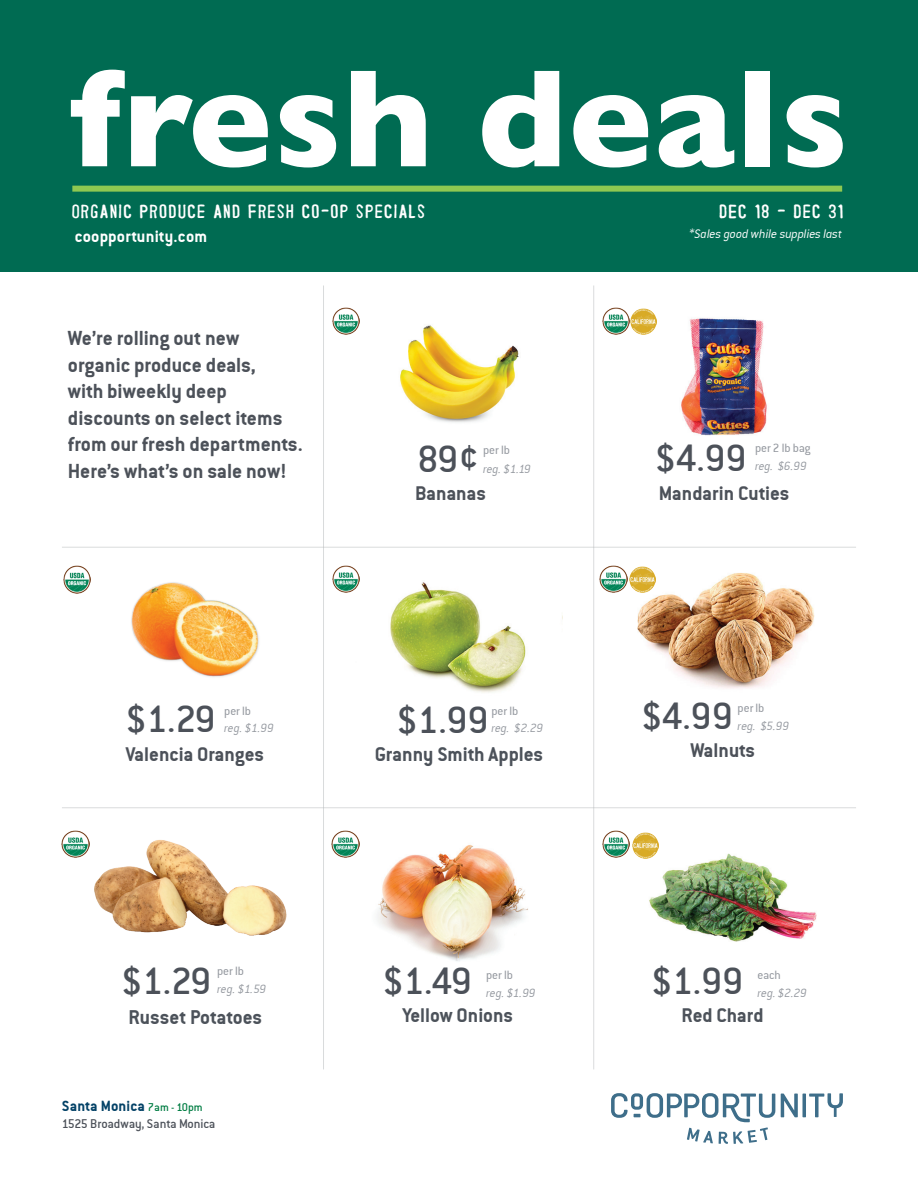
<style>
.page{position:relative;width:918px;height:1188px;background:#fff}
.page>*{position:absolute;margin:0;border:0;box-sizing:border-box;transform-origin:0 0}
.t1{font:700 140.85px "Gill Sans";letter-spacing:.01em;color:#fff}
.t2{font:41.4px "Conduit Md ITCTT Medium";letter-spacing:-.015em;color:#4c5159}
.t3{font:24.6px "Parcel";color:#fff}
.t4{font:22.05px/26.4px "Conduit ITCTT Bold";color:#4c5159}
.t5{font:21.6px "Conduit ITCTT Bold";color:#4c525a}
.t6{font:21.45px "Conduit ITCTT Bold";color:#4c5159}
.t7{font:21.45px "Conduit ITCTT Bold";color:#4c525a}
.t8{font:18px "Conduit ITCTT Bold";letter-spacing:.01em;color:#fff}
.t9{font:16.05px "Conduit ITCTT Bold";letter-spacing:.01em;color:#044267}
.t10{font:13.8px "Conduit Md ITCTT Medium";letter-spacing:-.015em;color:#4c5159}
.t11{font:italic 13.5px "Conduit ITCTT Light";letter-spacing:-.015em;color:#fff}
.t12{font:italic 13.05px "Conduit ITCTT Light";letter-spacing:-.005em;color:#9599a0}
.t13{font:13.05px "Conduit Reg ITCTT";color:#9599a0}
.s1{font-size:40.95px}
.s2{font-family:"Conduit Md ITCTT Medium";font-size:12.3px;color:#007d43}
</style>
<div class="page">
<div style="left:0;top:0;width:918px;height:271px;background:#006b52"></div>
<div style="left:72px;top:186px;width:770px;height:6px;background:#8fc851"></div>
<svg style="left:781px;top:1093px;width:62px;height:24px"></svg>
<svg style="left:611px;top:1093px;width:164px;height:51px"></svg>
<hr style="left:62px;top:807px;width:794px;height:1px;background:#b4b8b9">
<hr style="left:323px;top:285px;width:1px;height:784px;background:#b4b8b9">
<hr style="left:593px;top:285px;width:1px;height:784px;background:#b4b8b9">
<hr style="left:62px;top:547px;width:794px;height:1px;background:#b4b8b9">
<img style="left:63px;top:566px;width:28px;height:27px">
<img style="left:94px;top:840px;width:193px;height:96px">
<img style="left:62px;top:830px;width:28px;height:28px">
<img style="left:400px;top:325px;width:119px;height:98px">
<img style="left:332px;top:307px;width:28px;height:28px">
<img style="left:390px;top:582px;width:136px;height:111px">
<img style="left:332px;top:565px;width:28px;height:28px">
<img style="left:377px;top:844px;width:151px;height:117px">
<img style="left:332px;top:830px;width:27px;height:28px">
<img style="left:681px;top:318px;width:86px;height:118px">
<img style="left:602px;top:307px;width:28px;height:28px">
<img style="left:637px;top:573px;width:178px;height:116px">
<img style="left:600px;top:565px;width:27px;height:28px">
<img style="left:644px;top:842px;width:173px;height:100px">
<img style="left:602px;top:830px;width:28px;height:28px">
<img style="left:632px;top:832px;width:26px;height:26px">
<img style="left:631px;top:309px;width:26px;height:25px">
<img style="left:629px;top:566px;width:26px;height:26px">
<img style="left:131px;top:582px;width:128px;height:95px">
<h1 class="t1" style="left:70px;top:7px;width:780px">fresh deals</h1>
<p class="t3" style="left:71px;top:197px;width:356px">Organic Produce and fresh co-op specials</p>
<p class="t3" style="left:718px;top:197px;width:127px">DEC 18 - Dec 31</p>
<p class="t8" style="left:75px;top:225px;width:134px">coopportunity.com</p>
<p class="t11" style="left:689px;top:225px;width:154px">*Sales good while supplies last</p>
<p class="t4" style="left:68px;top:325px;width:237px">We’re rolling out new organic produce deals,<br>with biweekly deep discounts on select items from our fresh departments.<br>Here’s what’s on sale now!</p>
<h2 class="t2" style="left:417px;top:434px;width:64px">89<span class="s1">¢</span></h2>
<p class="t6" style="left:415px;top:480px;width:72px">Bananas</p>
<p class="t13" style="left:483px;top:442px;width:28px">per lb</p>
<p class="t12" style="left:483px;top:461px;width:49px">reg. $1.19</p>
<h2 class="t2" style="left:655px;top:433px;width:94px">$4.99</h2>
<p class="t6" style="left:659px;top:480px;width:132px">Mandarin Cuties</p>
<p class="t13" style="left:755px;top:440px;width:57px">per 2 lb bag</p>
<p class="t12" style="left:755px;top:458px;width:53px">reg. $6.99</p>
<h2 class="t2" style="left:125px;top:694px;width:92px">$1.29</h2>
<p class="t6" style="left:126px;top:741px;width:140px">Valencia Oranges</p>
<p class="t13" style="left:224px;top:703px;width:28px">per lb</p>
<p class="t12" style="left:224px;top:720px;width:51px">reg. $1.99</p>
<h2 class="t2" style="left:397px;top:695px;width:94px">$1.99</h2>
<p class="t5" style="left:375px;top:741px;width:170px">Granny Smith Apples</p>
<p class="t13" style="left:491px;top:703px;width:28px">per lb</p>
<p class="t12" style="left:491px;top:720px;width:53px">reg. $2.29</p>
<h2 class="t2" style="left:641px;top:691px;width:94px">$4.99</h2>
<p class="t6" style="left:690px;top:738px;width:66px">Walnuts</p>
<p class="t13" style="left:738px;top:700px;width:28px">per lb</p>
<p class="t12" style="left:738px;top:718px;width:53px">reg. $5.99</p>
<h2 class="t2" style="left:121px;top:956px;width:92px">$1.29</h2>
<p class="t5" style="left:129px;top:1004px;width:135px">Russet Potatoes</p>
<p class="t13" style="left:217px;top:963px;width:28px">per lb</p>
<p class="t12" style="left:217px;top:981px;width:50px">reg. $1.59</p>
<h2 class="t2" style="left:382px;top:956px;width:91px">$1.49</h2>
<p class="t13" style="left:486px;top:967px;width:28px">per lb</p>
<p class="t12" style="left:486px;top:985px;width:51px">reg. $1.99</p>
<p class="t7" style="left:402px;top:1003px;width:112px">Yellow Onions</p>
<h2 class="t2" style="left:651px;top:956px;width:94px">$1.99</h2>
<p class="t13" style="left:757px;top:967px;width:25px">each</p>
<p class="t12" style="left:757px;top:985px;width:51px">reg. $2.29</p>
<p class="t7" style="left:682px;top:1003px;width:83px">Red Chard</p>
<p class="t9" style="left:62px;top:1096px;width:142px">Santa Monica <span class="s2">7am - 10pm</span></p>
<p class="t10" style="left:62px;top:1115px;width:155px">1525 Broadway, Santa Monica</p>
</div>
